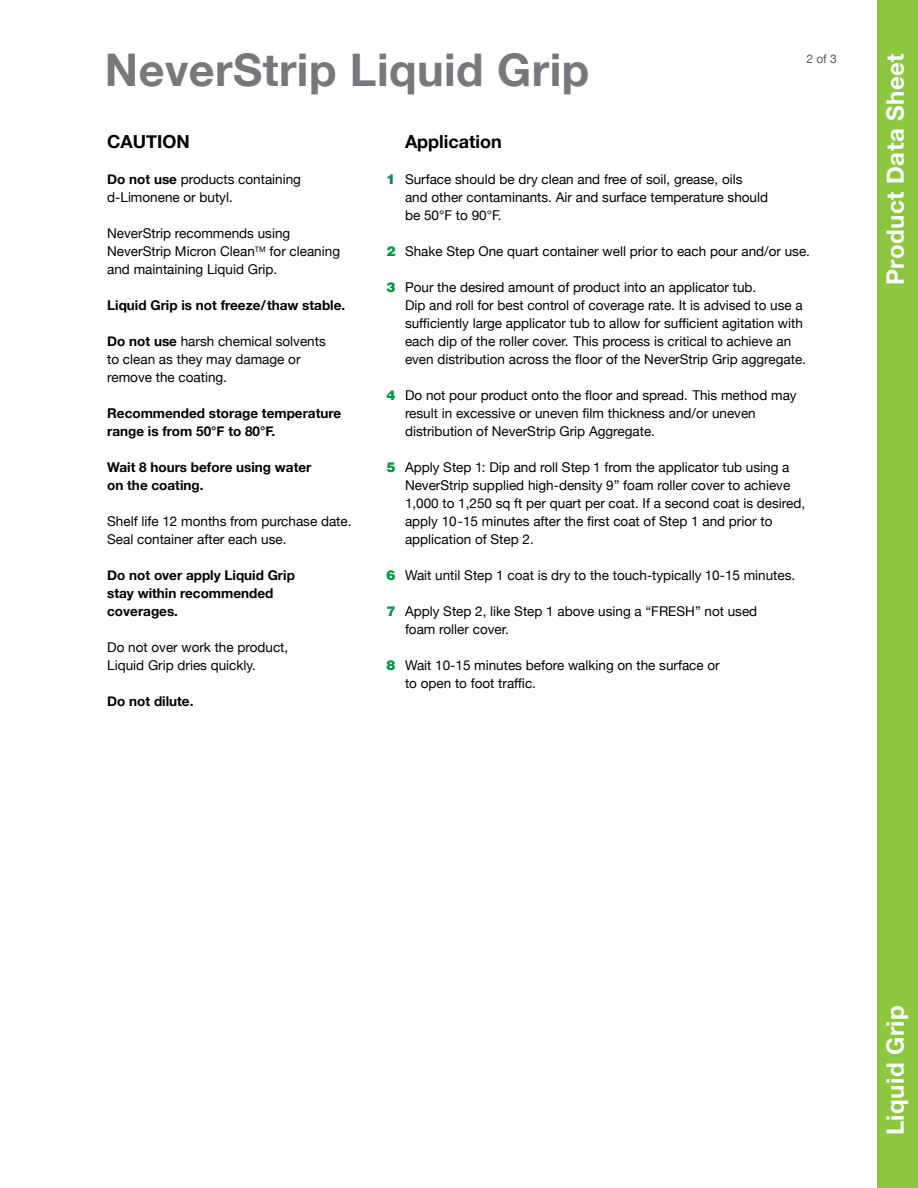
<style>
.page{position:relative;width:918px;height:1188px;background:#fff}
.page>*{position:absolute;margin:0;border:0;box-sizing:border-box;transform-origin:0 0}
.t1{font:700 45px "Helvetica Neue";letter-spacing:.01em;color:#77787b}
.t2{font:700 24px "Helvetica Neue";letter-spacing:.02em;color:#fff}
.t3{font:700 18px "Helvetica Neue";color:#000}
.t4{font:13.5px/18px "Helvetica Neue";color:#000}
.t5{font:700 13.5px/18px "Helvetica Neue";color:#000}
.t6{font:900 13.5px "Helvetica";color:#039447}
.t7{font:12px "Helvetica Neue";color:#58595b}
.s1{font-weight:700}
</style>
<div class="page">
<div style="left:878px;top:0;width:40px;height:1188px;background:#8dc63f"></div>
<h1 class="t1" style="left:105px;top:35px;width:486px">NeverStrip Liquid Grip</h1>
<p class="t7" style="left:806px;top:50px;width:32px">2 of 3</p>
<h3 class="t3" style="left:107px;top:128px;width:84px">CAUTION</h3>
<p class="t4" style="left:107px;top:171px;width:195px"><span class="s1">Do not use</span> products containing d-Limonene or butyl.</p>
<p class="t4" style="left:107px;top:225px;width:234px">NeverStrip recommends using<br>NeverStrip Micron Clean<sup>TM</sup> for cleaning and maintaining Liquid Grip.</p>
<p class="t5" style="left:107px;top:297px;width:240px">Liquid Grip is not freeze/thaw stable.</p>
<p class="t4" style="left:107px;top:333px;width:220px"><span class="s1">Do not use</span> harsh chemical solvents to clean as they may damage or remove the coating.</p>
<p class="t5" style="left:107px;top:405px;width:235px">Recommended storage temperature range is from 50°F to 80°F.</p>
<p class="t5" style="left:107px;top:459px;width:206px">Wait 8 hours before using water on the coating.</p>
<p class="t4" style="left:107px;top:513px;width:246px">Shelf life 12 months from purchase date.<br>Seal container after each use.</p>
<p class="t5" style="left:107px;top:567px;width:189px">Do not over apply Liquid Grip stay within recommended coverages.</p>
<p class="t4" style="left:107px;top:639px;width:183px">Do not over work the product,<br>Liquid Grip dries quickly.</p>
<p class="t5" style="left:107px;top:693px;width:88px">Do not dilute.</p>
<p class="t6" style="left:386px;top:171px;width:11px">1</p>
<p class="t6" style="left:386px;top:243px;width:11px">2</p>
<p class="t6" style="left:386px;top:279px;width:11px">3</p>
<p class="t6" style="left:386px;top:387px;width:11px">4</p>
<p class="t6" style="left:386px;top:459px;width:11px">5</p>
<p class="t6" style="left:386px;top:567px;width:11px">6</p>
<p class="t6" style="left:386px;top:603px;width:11px">7</p>
<p class="t6" style="left:386px;top:657px;width:11px">8</p>
<h3 class="t3" style="left:405px;top:128px;width:98px">Application</h3>
<p class="t4" style="left:405px;top:171px;width:365px">Surface should be dry clean and free of soil, grease, oils and other contaminants. Air and surface temperature should be 50°F to 90°F.</p>
<p class="t4" style="left:405px;top:243px;width:407px">Shake Step One quart container well prior to each pour and/or use.</p>
<p class="t4" style="left:405px;top:279px;width:403px">Pour the desired amount of product into an applicator tub.<br>Dip and roll for best control of coverage rate. It is advised to use a sufficiently large applicator tub to allow for sufficient agitation with each dip of the roller cover. This process is critical to achieve an even distribution across the floor of the NeverStrip Grip aggregate.</p>
<p class="t4" style="left:405px;top:387px;width:393px">Do not pour product onto the floor and spread. This method may result in excessive or uneven film thickness and/or uneven distribution of NeverStrip Grip Aggregate.</p>
<p class="t4" style="left:405px;top:459px;width:402px">Apply Step 1: Dip and roll Step 1 from the applicator tub using a NeverStrip supplied high-density 9” foam roller cover to achieve 1,000 to 1,250 sq ft per quart per coat. If a second coat is desired, apply 10-15 minutes after the first coat of Step 1 and prior to application of Step 2.</p>
<p class="t4" style="left:405px;top:567px;width:392px">Wait until Step 1 coat is dry to the touch-typically 10-15 minutes.</p>
<p class="t4" style="left:405px;top:603px;width:354px">Apply Step 2, like Step 1 above using a “FRESH” not used foam roller cover.</p>
<p class="t4" style="left:405px;top:657px;width:316px">Wait 10-15 minutes before walking on the surface or to open to foot traffic.</p>
<h2 class="t2" style="left:876px;top:285px;width:233px;rotate:-90deg">Product Data Sheet</h2>
<h2 class="t2" style="left:877px;top:1135px;width:132px;rotate:-90deg">Liquid Grip</h2>
</div>
